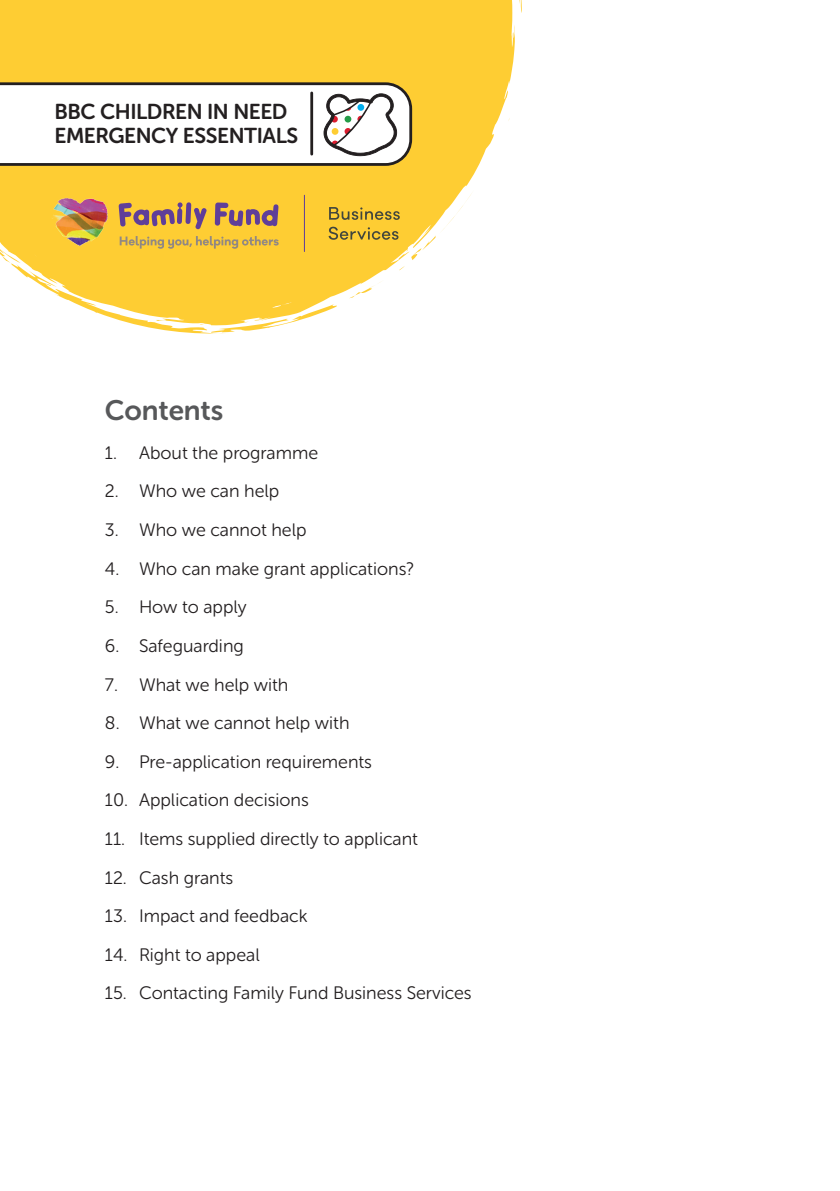
<style>
.page{position:relative;width:840px;height:1191px;background:#fff}
.page>*{position:absolute;margin:0;border:0;box-sizing:border-box;transform-origin:0 0}
.t1{font:700 28px "Ursa Sans";letter-spacing:-.005em;color:#57585a}
.t2{font:700 21.4px/23.6px "Ursa Sans";letter-spacing:-.02em;color:#231f20}
.t3{font:300 18px "Ursa Sans";color:#231f20}
</style>
<div class="page">
<div style="left:0;top:0;width:514px;height:174px;background:#fecd33"></div>
<svg style="left:503px;top:33px;width:3px;height:21px"></svg>
<svg style="left:0;top:81px;width:474px;height:253px"></svg>
<img style="left:51px;top:195px;width:58px;height:52px">
<p class="t2" style="left:55px;top:100px;width:245px">BBC CHILDREN IN NEED<br>EMERGENCY ESSENTIALS</p>
<p class="t1" style="left:105px;top:395px;width:120px">Contents</p>
<p class="t3" style="left:105px;top:443px;width:214px">1. About the programme</p>
<p class="t3" style="left:105px;top:481px;width:176px">2. Who we can help</p>
<p class="t3" style="left:105px;top:520px;width:203px">3. Who we cannot help</p>
<p class="t3" style="left:105px;top:559px;width:310px">4. Who can make grant applications?</p>
<p class="t3" style="left:105px;top:597px;width:143px">5. How to apply</p>
<p class="t3" style="left:105px;top:636px;width:140px">6. Safeguarding</p>
<p class="t3" style="left:105px;top:674px;width:185px">7. What we help with</p>
<p class="t3" style="left:105px;top:713px;width:246px">8. What we cannot help with</p>
<p class="t3" style="left:105px;top:752px;width:268px">9. Pre-application requirements</p>
<p class="t3" style="left:105px;top:790px;width:205px">10. Application decisions</p>
<p class="t3" style="left:105px;top:829px;width:314px">11. Items supplied directly to applicant</p>
<p class="t3" style="left:105px;top:867px;width:130px">12. Cash grants</p>
<p class="t3" style="left:105px;top:906px;width:204px">13. Impact and feedback</p>
<p class="t3" style="left:105px;top:945px;width:156px">14. Right to appeal</p>
<p class="t3" style="left:105px;top:983px;width:368px">15. Contacting Family Fund Business Services</p>
</div>
